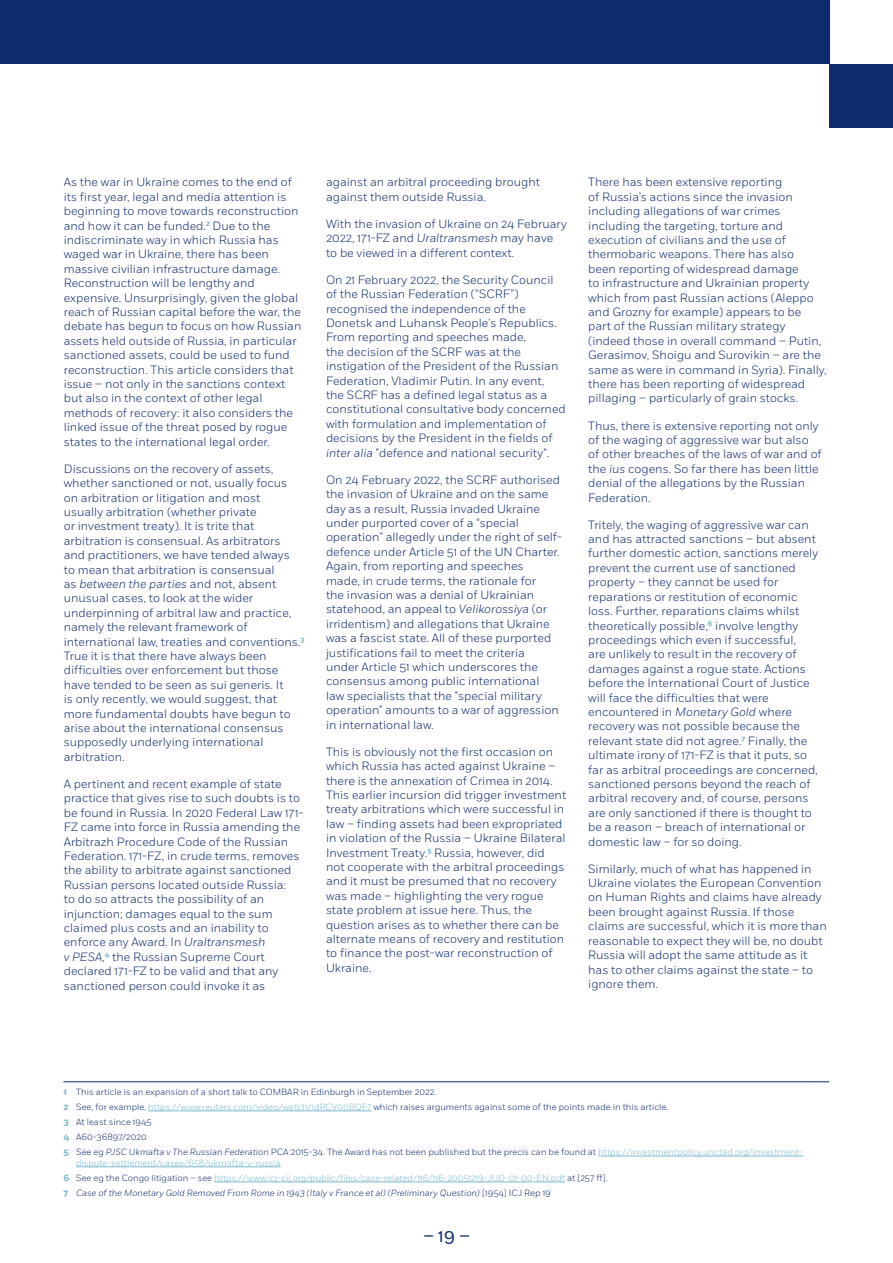
<style>
.page{position:relative;width:893px;height:1263px;background:#fff}
.page>*{position:absolute;margin:0;border:0;box-sizing:border-box;transform-origin:0 0}
.t1{font:18px "Fort";color:#0d2b6d}
.t2{font:300 12px/14.4px "Fort";color:#0d2b6d}
.t3{font:300 9px/15px "Fort";color:#0d2b6d}
.t4{font:300 9px/15px "Fort";color:#7bb8cf}
.s1{font-style:italic}
.s2{font-weight:700;color:#7bb8cf}
.s3{color:#7bb8cf}
.s4{font-weight:700}
.s5{color:#0d2b6d}
.s6{font-style:italic;color:#0d2b6d}
</style>
<div class="page">
<div style="left:829px;top:64px;width:64px;height:64px;background:#0d2b6d"></div>
<div style="left:0;top:0;width:829px;height:64px;background:#0d2b6d"></div>
<hr style="left:63px;top:1081px;width:766px;height:1px;background:#0d2b6d">
<hr style="left:148px;top:1110px;width:223px;height:1px;background:#7bb8cf">
<hr style="left:598px;top:1156px;width:205px;height:1px;background:#7bb8cf">
<hr style="left:76px;top:1166px;width:205px;height:1px;background:#7bb8cf">
<hr style="left:214px;top:1181px;width:351px;height:1px;background:#7bb8cf">
<p class="t2" style="left:64px;top:175px;width:239px">As the war in Ukraine comes to the end of its first year, legal and media attention is beginning to move towards reconstruction and how it can be funded.<sup>2</sup> Due to the indiscriminate way in which Russia has waged war in Ukraine, there has been massive civilian infrastructure damage.<br>Reconstruction will be lengthy and expensive. Unsurprisingly, given the global reach of Russian capital before the war, the debate has begun to focus on how Russian assets held outside of Russia, in particular sanctioned assets, could be used to fund reconstruction. This article considers that issue – not only in the sanctions context but also in the context of other legal methods of recovery: it also considers the linked issue of the threat posed by rogue states to the international legal order.</p>
<p class="t2" style="left:64px;top:461px;width:242px">Discussions on the recovery of assets, whether sanctioned or not, usually focus on arbitration or litigation and most<br>usually arbitration (whether private<br>or investment treaty). It is trite that arbitration is consensual. As arbitrators and practitioners, we have tended always<br>to mean that arbitration is consensual<br>as <span class="s1">between the parties</span> and not, absent unusual cases, to look at the wider underpinning of arbitral law and practice, namely the relevant framework of international law, treaties and conventions.<sup>3<br></sup>True it is that there have always been difficulties over enforcement but those have tended to be seen as sui generis. It<br>is only recently, we would suggest, that more fundamental doubts have begun to arise about the international consensus supposedly underlying international arbitration.</p>
<p class="t2" style="left:64px;top:776px;width:241px">A pertinent and recent example of state practice that gives rise to such doubts is to be found in Russia. In 2020 Federal Law 171- FZ came into force in Russia amending the Arbitrazh Procedure Code of the Russian Federation. 171-FZ, in crude terms, removes the ability to arbitrate against sanctioned Russian persons located outside Russia:<br>to do so attracts the possibility of an injunction; damages equal to the sum claimed plus costs and an inability to enforce any Award. In <span class="s1">Uraltransmesh<br>v PESA</span>,<sup>4</sup> the Russian Supreme Court declared 171-FZ to be valid and that any sanctioned person could invoke it as</p>
<p class="t2" style="left:326px;top:175px;width:216px">against an arbitral proceeding brought against them outside Russia.</p>
<p class="t2" style="left:326px;top:217px;width:242px">With the invasion of Ukraine on 24 February<br>2022, 171-FZ and <span class="s1">Uraltransmesh</span> may have to be viewed in a different context.</p>
<p class="t2" style="left:326px;top:272px;width:241px">On 21 February 2022, the Security Council of the Russian Federation (“SCRF”) recognised the independence of the Donetsk and Luhansk People's Republics.<br>From reporting and speeches made,<br>the decision of the SCRF was at the instigation of the President of the Russian Federation, Vladimir Putin. In any event,<br>the SCRF has a defined legal status as a constitutional consultative body concerned with formulation and implementation of decisions by the President in the fields of <span class="s1">inter alia</span> "defence and national security".</p>
<p class="t2" style="left:326px;top:472px;width:238px">On 24 February 2022, the SCRF authorised the invasion of Ukraine and on the same day as a result, Russia invaded Ukraine under purported cover of a “special operation” allegedly under the right of self&shy;defence under Article 51 of the UN Charter.<br>Again, from reporting and speeches<br>made, in crude terms, the rationale for<br>the invasion was a denial of Ukrainian statehood, an appeal to <span class="s1">Velikorossiya</span> (or irridentism) and allegations that Ukraine was a fascist state. All of these purported justifications fail to meet the criteria<br>under Article 51 which underscores the consensus among public international<br>law specialists that the "special military operation" amounts to a war of aggression in international law.</p>
<p class="t2" style="left:326px;top:744px;width:242px">This is obviously not the first occasion on which Russia has acted against Ukraine – there is the annexation of Crimea in 2014.<br>This earlier incursion did trigger investment treaty arbitrations which were successful in law – finding assets had been expropriated in violation of the Russia – Ukraine Bilateral Investment Treaty.<sup>5</sup> Russia, however, did not cooperate with the arbitral proceedings and it must be presumed that no recovery was made – highlighting the very rogue state problem at issue here. Thus, the question arises as to whether there can be alternate means of recovery and restitution to finance the post-war reconstruction of Ukraine.</p>
<p class="t2" style="left:588px;top:175px;width:240px">There has been extensive reporting<br>of Russia’s actions since the invasion including allegations of war crimes including the targeting, torture and execution of civilians and the use of thermobaric weapons. There has also<br>been reporting of widespread damage<br>to infrastructure and Ukrainian property which from past Russian actions (Aleppo and Grozny for example) appears to be part of the Russian military strategy (indeed those in overall command – Putin, Gerasimov, Shoigu and Surovikin – are the same as were in command in Syria). Finally, there has been reporting of widespread pillaging – particularly of grain stocks.</p>
<p class="t2" style="left:588px;top:418px;width:235px">Thus, there is extensive reporting not only of the waging of aggressive war but also of other breaches of the laws of war and of the <span class="s1">ius</span> cogens. So far there has been little denial of the allegations by the Russian Federation.</p>
<p class="t2" style="left:588px;top:517px;width:231px">Tritely, the waging of aggressive war can and has attracted sanctions – but absent further domestic action, sanctions merely prevent the current use of sanctioned property – they cannot be used for reparations or restitution of economic loss. Further, reparations claims whilst theoretically possible,<sup>6</sup> involve lengthy proceedings which even if successful,<br>are unlikely to result in the recovery of damages against a rogue state. Actions before the International Court of Justice will face the difficulties that were encountered in <span class="s1">Monetary Gold</span> where recovery was not possible because the relevant state did not agree.<sup>7</sup> Finally, the ultimate irony of 171-FZ is that it puts, so far as arbitral proceedings are concerned, sanctioned persons beyond the reach of arbitral recovery and, of course, persons are only sanctioned if there is thought to be a reason – breach of international or domestic law – for so doing.</p>
<p class="t2" style="left:588px;top:861px;width:240px">Similarly, much of what has happened in Ukraine violates the European Convention on Human Rights and claims have already been brought against Russia. If those claims are successful, which it is more than reasonable to expect they will be, no doubt Russia will adopt the same attitude as it has to other claims against the state – to ignore them.</p>
<p class="t3" style="left:63px;top:1084px;width:741px"><span class="s2">1</span> This article is an expansion of a short talk to COMBAR in Edinburgh in September 2022.<br><span class="s2">2</span> See, for example, <span class="s3">https://www.reuters.com/video/watch/idRCV00BQF7</span> which raises arguments against some of the points made in this article.<br><span class="s2">3</span> At least since 1945<br><span class="s2">4</span> A60-36897/2020<br><span class="s2">5</span> See eg <span class="s1">PJSC Ukmafta v The Russian Federation</span> PCA 2015-34. The Award has not been published but the precis can be found at <span class="s3">https://investmentpolicy.unctad.org/investment-</span></p>
<p class="t4" style="left:63px;top:1155px;width:546px;text-indent:13px">dispute-settlement/cases/658/ukrnafta-v-russia<br><span class="s4">6</span> <span class="s5">See eg the Congo litigation – see</span> https://www.icj-cij.org/public/files/case-related/116/116-20051219-JUD-01-00-EN.pdf <span class="s5">at [257 ff].<br></span><span class="s4">7</span> <span class="s6">Case of the Monetary Gold Removed From Rome in 1943 (Italy v France et al) (Preliminary Question)</span> <span class="s5">[1954] ICJ Rep 19</span></p>
<h1 class="t1" style="left:423px;top:1224px;width:48px">– 19 –</h1>
</div>
